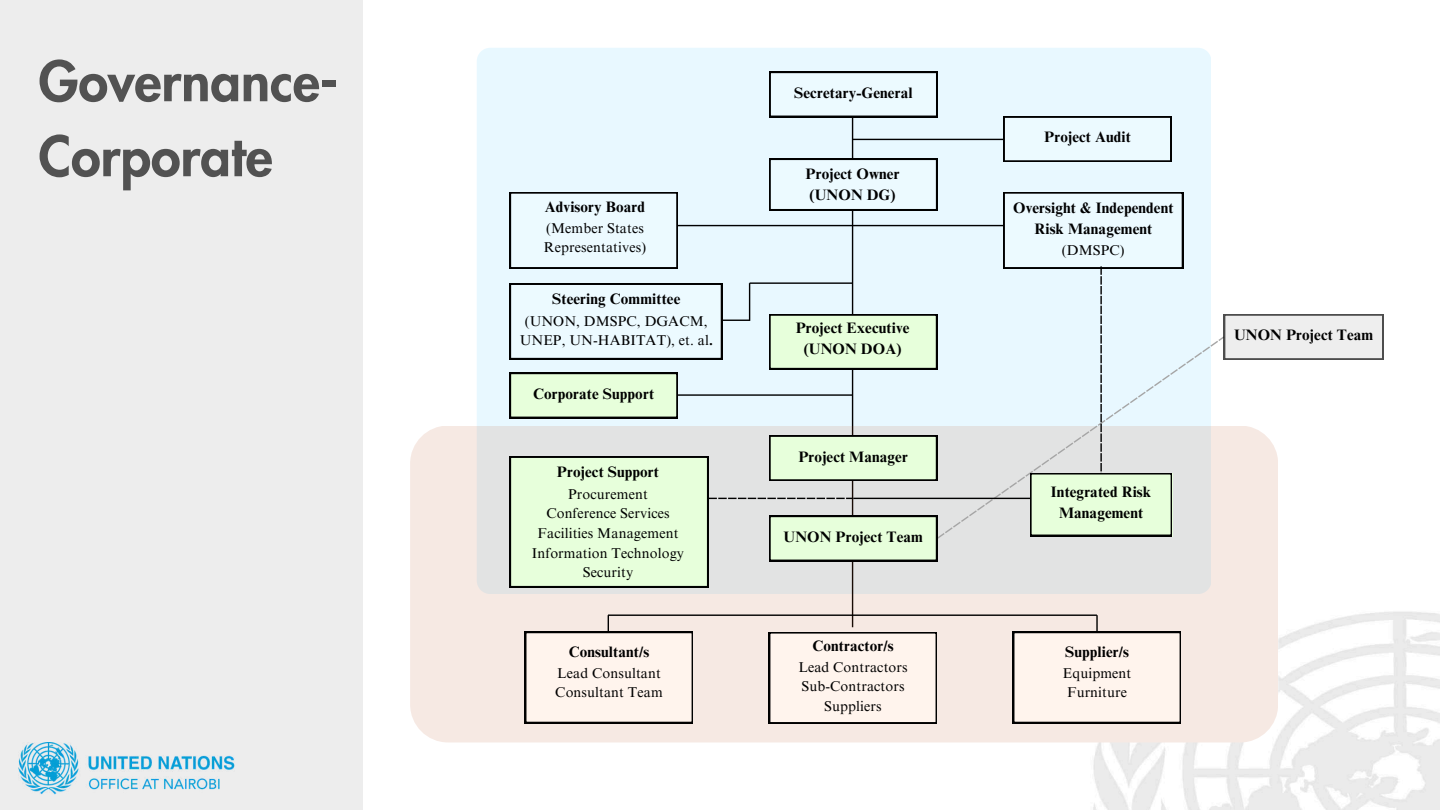
<style>
.page{position:relative;width:1440px;height:810px;background:#fff}
.page>*{position:absolute;margin:0;border:0;box-sizing:border-box;transform-origin:0 0}
.t1{font:800 54px/75px "Futura LT Pro";color:#525252}
.t2{font:700 15.1px/21.1px "Times NRMT Pro";letter-spacing:.01em;color:#000;text-align:center}
.t3{font:14.2px/19.7px "Times NRMT Pro";letter-spacing:.01em;color:#000;text-align:center}
.s1{font-weight:700}
</style>
<div class="page">
<div style="left:0;top:0;width:362px;height:810px;background:#ededed"></div>
<img style="left:694px;top:611px;width:746px;height:199px">
<div style="left:477px;top:48px;width:734px;height:378px;background:#e8f8ff"></div>
<svg style="left:1003px;top:116px;width:168px;height:46px;background:#d5e2e6"></svg>
<hr style="left:678px;top:225px;width:325px;height:1px;background:#000">
<hr style="left:852px;top:112px;width:1px;height:515px;background:#000">
<svg style="left:769px;top:72px;width:168px;height:45px;background:#dae7eb"></svg>
<div style="left:410px;top:426px;width:868px;height:316px;background:linear-gradient(to right,#efe5e0,#ede5e1);border-radius:38px"></div>
<svg style="left:769px;top:159px;width:168px;height:51px;background:#dfecf1"></svg>
<div style="left:510px;top:192px;width:167px;height:77px;background:#ecfaff"></div>
<svg style="left:510px;top:373px;width:167px;height:45px;background:#d7edcb"></svg>
<svg style="left:769px;top:314px;width:168px;height:55px;background:#d7edcc"></svg>
<svg style="left:937px;top:336px;width:287px;height:203px;background:#e3e9eb"></svg>
<svg style="left:1224px;top:314px;width:159px;height:46px;background:#dfdfdf"></svg>
<hr style="left:853px;top:139px;width:150px;height:1px;background:#000">
<div style="left:510px;top:283px;width:240px;height:76px;background:#ecfaff"></div>
<hr style="left:750px;top:282px;width:103px;height:2px;background:#000">
<hr style="left:749px;top:283px;width:1px;height:38px;background:#000">
<hr style="left:678px;top:394px;width:175px;height:2px;background:#000">
<hr style="left:608px;top:615px;width:489px;height:1px;background:#000">
<hr style="left:853px;top:498px;width:177px;height:1px;background:#000">
<svg style="left:1003px;top:192px;width:180px;height:344px;background:#deeceb"></svg>
<svg style="left:510px;top:435px;width:427px;height:152px;background:#dae9d3"></svg>
<div style="left:769px;top:632px;width:168px;height:91px;background:#fff4ed"></div>
<svg style="left:1013px;top:615px;width:168px;height:108px;background:#eee4dd"></svg>
<svg style="left:525px;top:615px;width:168px;height:108px;background:#efe4de"></svg>
<img style="left:19px;top:743px;width:216px;height:51px">
<h1 class="t1" style="left:39px;top:46px;width:301px">Governance-<br>Corporate</h1>
<p class="t2" style="left:545px;top:198px;width:102px">Advisory Board</p>
<p class="t3" style="left:544px;top:220px;width:104px;text-align:left">(Member States<br>Representatives)</p>
<p class="t2" style="left:552px;top:291px;width:130px">Steering Committee</p>
<p class="t3" style="left:520px;top:313px;width:195px">(UNON, DMSPC, DGACM,<br>UNEP, UN-HABITAT), et. al<span class="s1">.</span></p>
<p class="t2" style="left:533px;top:385px;width:122px">Corporate Support</p>
<p class="t2" style="left:557px;top:464px;width:104px">Project Support</p>
<p class="t3" style="left:532px;top:486px;width:154px">Procurement<br>Conference Services<br>Facilities Management<br>Information Technology<br>Security</p>
<p class="t2" style="left:569px;top:643px;width:82px">Consultant/s</p>
<p class="t3" style="left:555px;top:665px;width:109px;text-align:left">Lead Consultant<br>Consultant Team</p>
<p class="t2" style="left:794px;top:84px;width:120px">Secretary-General</p>
<p class="t2" style="left:806px;top:165px;width:96px;text-align:left">Project Owner (UNON DG)</p>
<p class="t2" style="left:796px;top:320px;width:115px">Project Executive (UNON DOA)</p>
<p class="t2" style="left:798px;top:448px;width:111px">Project Manager</p>
<p class="t2" style="left:784px;top:528px;width:141px">UNON Project Team</p>
<p class="t2" style="left:812px;top:637px;width:83px">Contractor/s</p>
<p class="t3" style="left:798px;top:659px;width:111px">Lead Contractors<br>Sub-Contractors<br>Suppliers</p>
<p class="t2" style="left:1044px;top:128px;width:88px">Project Audit</p>
<p class="t2" style="left:1013px;top:199px;width:162px">Oversight &amp; Independent<br>Risk Management</p>
<p class="t3" style="left:1062px;top:242px;width:64px">(DMSPC)</p>
<p class="t2" style="left:1051px;top:483px;width:102px">Integrated Risk<br>Management</p>
<p class="t2" style="left:1065px;top:643px;width:65px">Supplier/s</p>
<p class="t3" style="left:1063px;top:665px;width:70px">Equipment<br>Furniture</p>
<p class="t2" style="left:1234px;top:327px;width:141px">UNON Project Team</p>
</div>
